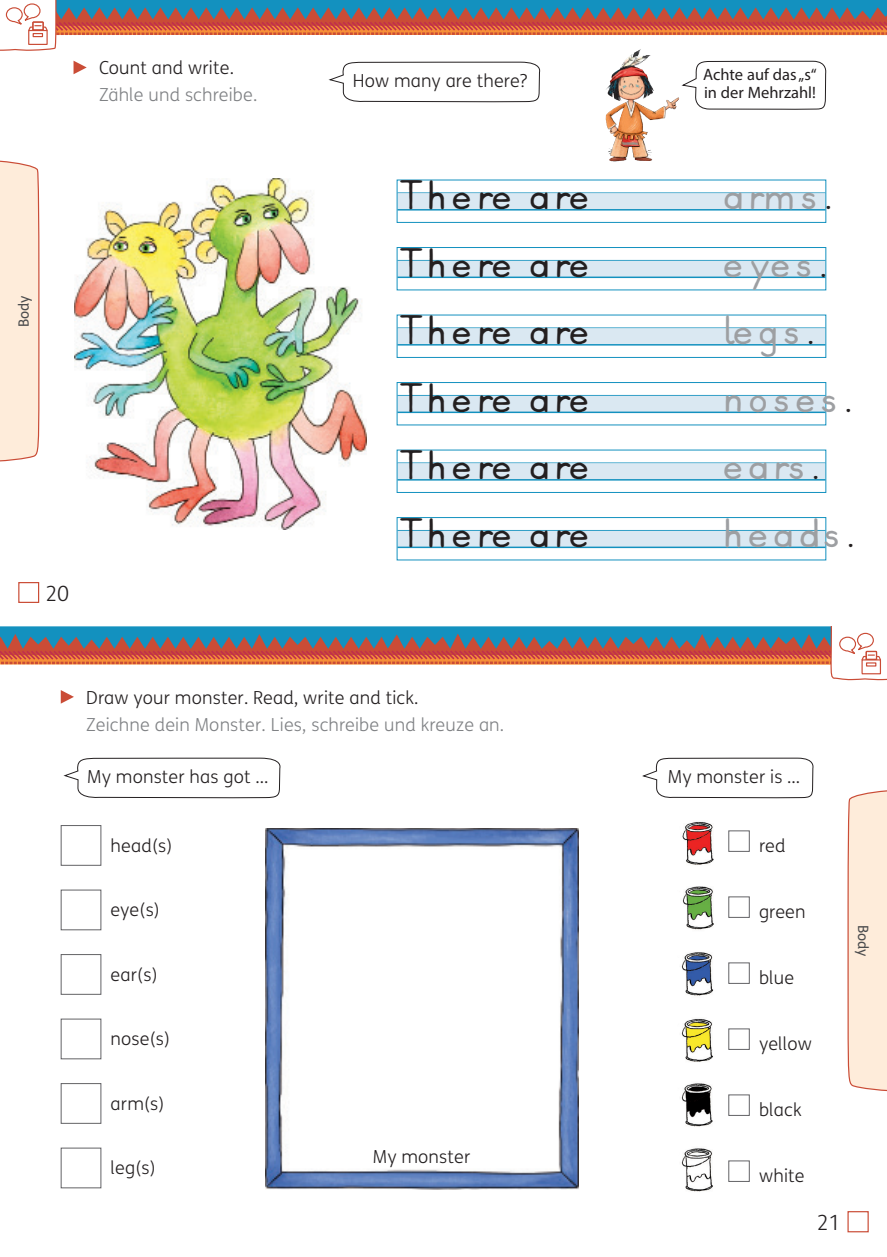
<style>
.page{position:relative;width:887px;height:1257px;background:#fff}
.page>*{position:absolute;margin:0;border:0;box-sizing:border-box;transform-origin:0 0}
.t1{font:45px "GS Norm BY06";letter-spacing:.11em;color:#231f20}
.t2{font:45px "GS Norm BY06";letter-spacing:.125em;color:#9d9fa2}
.t3{font:300 21px "FS Klett GSV";color:#231f20}
.t4{font:300 18px "FS Klett GSV";letter-spacing:.01em;color:#231f20}
.t5{font:300 18px "FS Klett GSV";letter-spacing:.01em;color:#808285}
.t6{font:16.5px/18px "Myriad Pro";color:#231f20}
.t7{font:14.25px "FS Klett GSV";color:#4b4c4d}
.s1{color:#231f20}
</style>
<div class="page">
<div style="left:18px;top:582px;width:21px;height:21px;border:1px solid #ca4c36"></div>
<svg style="left:0;top:160px;width:40px;height:302px;background:#fce6d5"></svg>
<hr style="left:397px;top:530px;width:428px;height:1px;background:#1391bf">
<div style="left:397px;top:531px;width:428px;height:16px;background:#dae8f2"></div>
<hr style="left:397px;top:547px;width:428px;height:1px;background:#1391bf">
<div style="left:397px;top:517px;width:429px;height:43px;border:1px solid #1391bf"></div>
<div style="left:397px;top:463px;width:428px;height:17px;background:#dae8f2"></div>
<hr style="left:397px;top:479px;width:428px;height:2px;background:#1391bf">
<div style="left:397px;top:450px;width:429px;height:43px;border:1px solid #1391bf"></div>
<hr style="left:397px;top:395px;width:428px;height:1px;background:#1391bf">
<div style="left:397px;top:396px;width:428px;height:16px;background:#dae8f2"></div>
<hr style="left:397px;top:412px;width:428px;height:1px;background:#1391bf">
<div style="left:397px;top:382px;width:429px;height:43px;border:1px solid #1391bf"></div>
<div style="left:397px;top:328px;width:428px;height:17px;background:#dae8f2"></div>
<hr style="left:397px;top:344px;width:428px;height:2px;background:#1391bf">
<div style="left:397px;top:315px;width:429px;height:43px;border:1px solid #1391bf"></div>
<hr style="left:397px;top:260px;width:428px;height:1px;background:#1391bf">
<div style="left:397px;top:261px;width:428px;height:16px;background:#dae8f2"></div>
<hr style="left:397px;top:277px;width:428px;height:1px;background:#1391bf">
<div style="left:397px;top:247px;width:429px;height:43px;border:1px solid #1391bf"></div>
<div style="left:397px;top:193px;width:428px;height:17px;background:#dae8f2"></div>
<hr style="left:397px;top:209px;width:428px;height:2px;background:#1391bf">
<div style="left:397px;top:180px;width:429px;height:43px;border:1px solid #1391bf"></div>
<svg style="left:74px;top:61px;width:13px;height:13px"></svg>
<svg style="left:681px;top:60px;width:146px;height:50px"></svg>
<svg style="left:328px;top:61px;width:213px;height:42px"></svg>
<img style="left:74px;top:179px;width:292px;height:350px">
<img style="left:606px;top:51px;width:34px;height:54px">
<div style="left:847px;top:1211px;width:22px;height:21px;border:1px solid #ca4c36"></div>
<svg style="left:847px;top:790px;width:40px;height:302px;background:#fce6d5"></svg>
<svg style="left:61px;top:690px;width:13px;height:14px"></svg>
<div style="left:61px;top:825px;width:40px;height:41px;border:1px solid #636366"></div>
<div style="left:61px;top:890px;width:40px;height:40px;border:1px solid #636366"></div>
<div style="left:61px;top:954px;width:40px;height:41px;border:1px solid #636366"></div>
<div style="left:61px;top:1019px;width:40px;height:40px;border:1px solid #636366"></div>
<div style="left:61px;top:1083px;width:40px;height:41px;border:1px solid #636366"></div>
<div style="left:61px;top:1148px;width:40px;height:40px;border:1px solid #636366"></div>
<div style="left:728px;top:830px;width:22px;height:22px;border:1px solid #636366"></div>
<div style="left:728px;top:896px;width:22px;height:22px;border:1px solid #636366"></div>
<div style="left:728px;top:962px;width:22px;height:22px;border:1px solid #636366"></div>
<div style="left:728px;top:1028px;width:22px;height:22px;border:1px solid #636366"></div>
<div style="left:728px;top:1094px;width:22px;height:22px;border:1px solid #636366"></div>
<div style="left:728px;top:1160px;width:22px;height:22px;border:1px solid #636366"></div>
<svg style="left:62px;top:757px;width:219px;height:184px"></svg>
<svg style="left:642px;top:757px;width:172px;height:41px"></svg>
<img style="left:266px;top:828px;width:313px;height:361px">
<img style="left:682px;top:821px;width:32px;height:44px">
<img style="left:681px;top:952px;width:33px;height:44px">
<img style="left:682px;top:886px;width:32px;height:44px">
<img style="left:681px;top:1018px;width:32px;height:44px">
<img style="left:681px;top:1083px;width:32px;height:44px">
<img style="left:681px;top:1148px;width:32px;height:44px">
<svg style="left:0;top:626px;width:887px;height:55px"></svg>
<svg style="left:0;top:0;width:887px;height:51px"></svg>
<p class="t4" style="left:99px;top:56px;width:137px">Count and write.</p>
<p class="t5" style="left:99px;top:83px;width:160px">Zähle und schreibe.</p>
<p class="t7" style="left:14px;top:327px;width:33px;rotate:-90deg">Body</p>
<p class="t3" style="left:46px;top:579px;width:25px">20</p>
<p class="t4" style="left:353px;top:69px;width:176px">How many are there?</p>
<h1 class="t1" style="left:399px;top:174px;width:191px">There are</h1>
<h1 class="t1" style="left:399px;top:242px;width:191px">There are</h1>
<p class="t6" style="left:703px;top:65px;width:115px">Achte auf das „s“ in der Mehrzahl!</p>
<h1 class="t2" style="left:723px;top:174px;width:110px">arms<span class="s1">.</span></h1>
<h1 class="t2" style="left:723px;top:242px;width:105px">eyes<span class="s1">.</span></h1>
<h1 class="t1" style="left:399px;top:309px;width:191px">There are</h1>
<h1 class="t2" style="left:723px;top:309px;width:92px">legs<span class="s1">.</span></h1>
<h1 class="t1" style="left:399px;top:377px;width:191px">There are</h1>
<h1 class="t1" style="left:399px;top:444px;width:191px">There are</h1>
<h1 class="t2" style="left:723px;top:377px;width:130px">noses<span class="s1">.</span></h1>
<h1 class="t2" style="left:723px;top:444px;width:97px">ears<span class="s1">.</span></h1>
<h1 class="t1" style="left:399px;top:512px;width:191px">There are</h1>
<h1 class="t2" style="left:723px;top:512px;width:132px">heads<span class="s1">.</span></h1>
<p class="t4" style="left:86px;top:685px;width:334px">Draw your monster. Read, write and tick.</p>
<p class="t5" style="left:86px;top:712px;width:419px">Zeichne dein Monster. Lies, schreibe und kreuze an.</p>
<p class="t4" style="left:87px;top:764px;width:183px">My monster has got …</p>
<p class="t4" style="left:668px;top:764px;width:134px">My monster is …</p>
<p class="t4" style="left:111px;top:833px;width:63px">head(s)</p>
<p class="t4" style="left:759px;top:833px;width:28px">red</p>
<p class="t4" style="left:111px;top:898px;width:51px">eye(s)</p>
<p class="t4" style="left:759px;top:899px;width:48px">green</p>
<p class="t7" style="left:873px;top:925px;width:33px;rotate:90deg">Body</p>
<p class="t4" style="left:111px;top:962px;width:48px">ear(s)</p>
<p class="t4" style="left:759px;top:965px;width:37px">blue</p>
<p class="t4" style="left:111px;top:1027px;width:61px">nose(s)</p>
<p class="t4" style="left:759px;top:1031px;width:54px">yellow</p>
<p class="t4" style="left:111px;top:1091px;width:55px">arm(s)</p>
<p class="t4" style="left:759px;top:1097px;width:44px">black</p>
<p class="t4" style="left:111px;top:1156px;width:47px">leg(s)</p>
<p class="t4" style="left:373px;top:1144px;width:99px">My monster</p>
<p class="t4" style="left:759px;top:1163px;width:47px">white</p>
<p class="t3" style="left:817px;top:1208px;width:25px">21</p>
</div>
